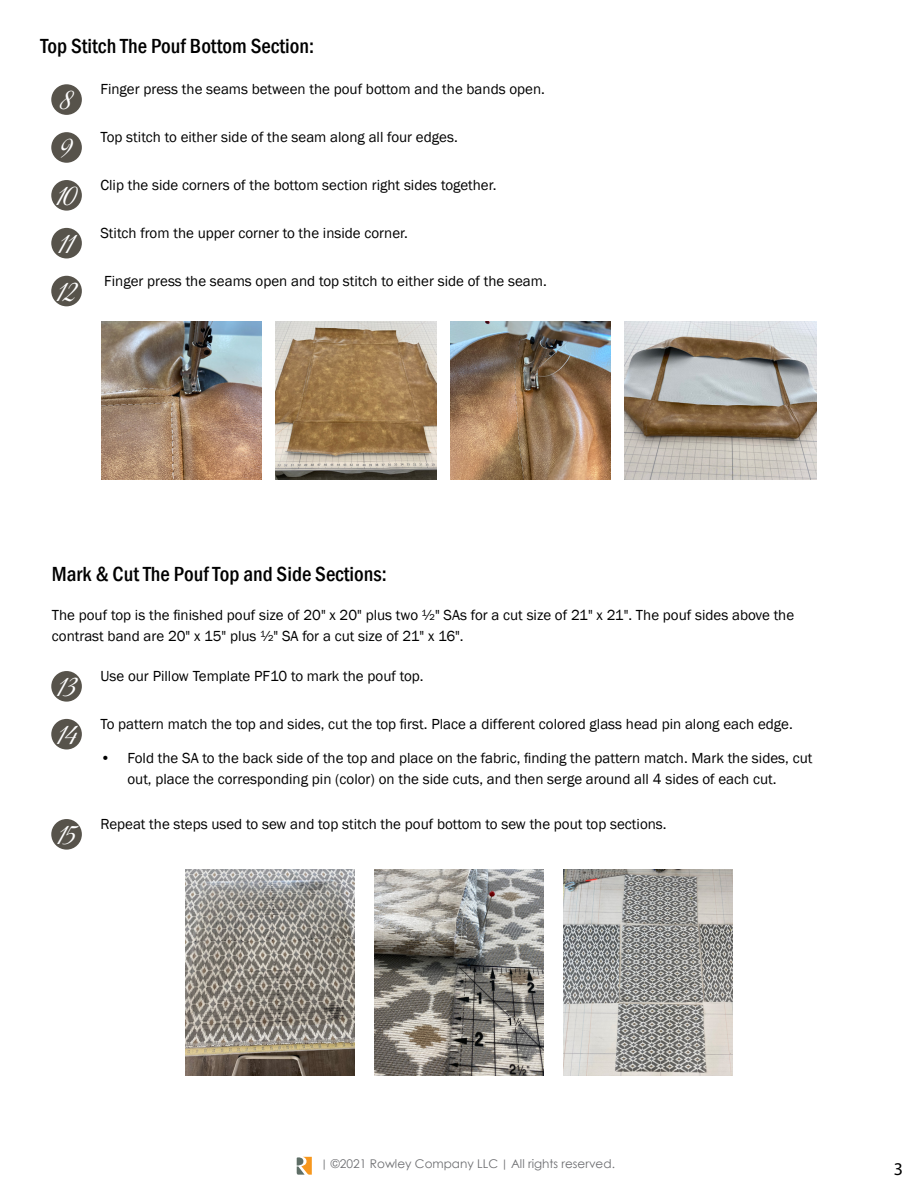
<style>
.page{position:relative;width:918px;height:1188px;background:#fff}
.page>*{position:absolute;margin:0;border:0;box-sizing:border-box;transform-origin:0 0}
.t1{font:31.95px "Great Vibes";letter-spacing:-.15em;color:#fff}
.t2{font:500 condensed 21px "Franklin Gothic";color:#000}
.t3{font:18px "Myriad Pro";color:#000}
.t4{font:15px/21px "Franklin Gothic";color:#000}
.t5{font:12px "Century Gothic";color:#6d6e71}
.s1{font-family:"Tw Cen"}
</style>
<div class="page">
<svg style="left:297px;top:1157px;width:15px;height:18px"></svg>
<img style="left:101px;top:321px;width:160px;height:158px">
<img style="left:276px;top:321px;width:160px;height:158px">
<img style="left:450px;top:321px;width:161px;height:158px">
<img style="left:625px;top:321px;width:192px;height:158px">
<img style="left:186px;top:869px;width:168px;height:207px">
<img style="left:375px;top:869px;width:168px;height:207px">
<img style="left:563px;top:869px;width:169px;height:207px">
<div style="left:51px;top:84px;width:31px;height:31px;background:#57534b;border-radius:50%"></div>
<div style="left:51px;top:132px;width:31px;height:31px;background:#57534b;border-radius:50%"></div>
<div style="left:51px;top:180px;width:31px;height:31px;background:#57534b;border-radius:50%"></div>
<div style="left:51px;top:228px;width:31px;height:30px;background:#57534b;border-radius:50%"></div>
<div style="left:51px;top:671px;width:31px;height:31px;background:#57534b;border-radius:50%"></div>
<div style="left:51px;top:276px;width:31px;height:30px;background:#57534b;border-radius:50%"></div>
<div style="left:51px;top:719px;width:31px;height:30px;background:#57534b;border-radius:50%"></div>
<div style="left:51px;top:819px;width:31px;height:31px;background:#57534b;border-radius:50%"></div>
<h2 class="t2" style="left:40px;top:32px;width:275px">Top Stitch The Pouf Bottom Section:</h2>
<h1 class="t1" style="left:60px;top:82px;width:15px">8</h1>
<h1 class="t1" style="left:59px;top:130px;width:15px">9</h1>
<h1 class="t1" style="left:55px;top:178px;width:25px">10</h1>
<h1 class="t1" style="left:57px;top:226px;width:21px">11</h1>
<h1 class="t1" style="left:55px;top:273px;width:24px">12</h1>
<p class="t4" style="left:100px;top:79px;width:446px">Finger press the seams between the pouf bottom and the bands open.</p>
<p class="t4" style="left:100px;top:127px;width:359px">Top stitch to either side of the seam along all four edges.</p>
<p class="t4" style="left:100px;top:175px;width:398px">Clip the side corners of the bottom section right sides together.</p>
<p class="t4" style="left:100px;top:223px;width:309px">Stitch from the upper corner to the inside corner.</p>
<p class="t4" style="left:104px;top:271px;width:444px">Finger press the seams open and top stitch to either side of the seam.</p>
<h2 class="t2" style="left:52px;top:560px;width:336px">Mark &amp; Cut The Pouf Top and Side Sections:</h2>
<p class="t4" style="left:52px;top:605px;width:744px">The pouf top is the finished pouf size of 20" x 20" plus two ½" SAs for a cut size of 21" x 21". The pouf sides above the contrast band are 20" x 15" plus ½" SA for a cut size of 21" x 16".</p>
<h1 class="t1" style="left:55px;top:669px;width:23px">13</h1>
<h1 class="t1" style="left:55px;top:717px;width:24px">14</h1>
<h1 class="t1" style="left:55px;top:817px;width:23px">15</h1>
<p class="t4" style="left:100px;top:666px;width:325px">Use our Pillow Template PF10 to mark the pouf top.</p>
<p class="t4" style="left:100px;top:714px;width:694px">To pattern match the top and sides, cut the top first. Place a different colored glass head pin along each edge.</p>
<p class="t4" style="left:100px;top:748px;width:714px;text-align:center">• Fold the SA to the back side of the top and place on the fabric, finding the pattern match. Mark the sides, cut out, place the corresponding pin (color) on the side cuts, and then serge around all 4 sides of each cut.</p>
<p class="t4" style="left:100px;top:814px;width:568px">Repeat the steps used to sew and top stitch the pouf bottom to sew the pout top sections.</p>
<p class="t5" style="left:321px;top:1155px;width:295px"><span class="s1">|</span> ©2021 Rowley Company LLC <span class="s1">|</span> All rights reserved.</p>
<p class="t3" style="left:894px;top:1158px;width:11px">3</p>
</div>
